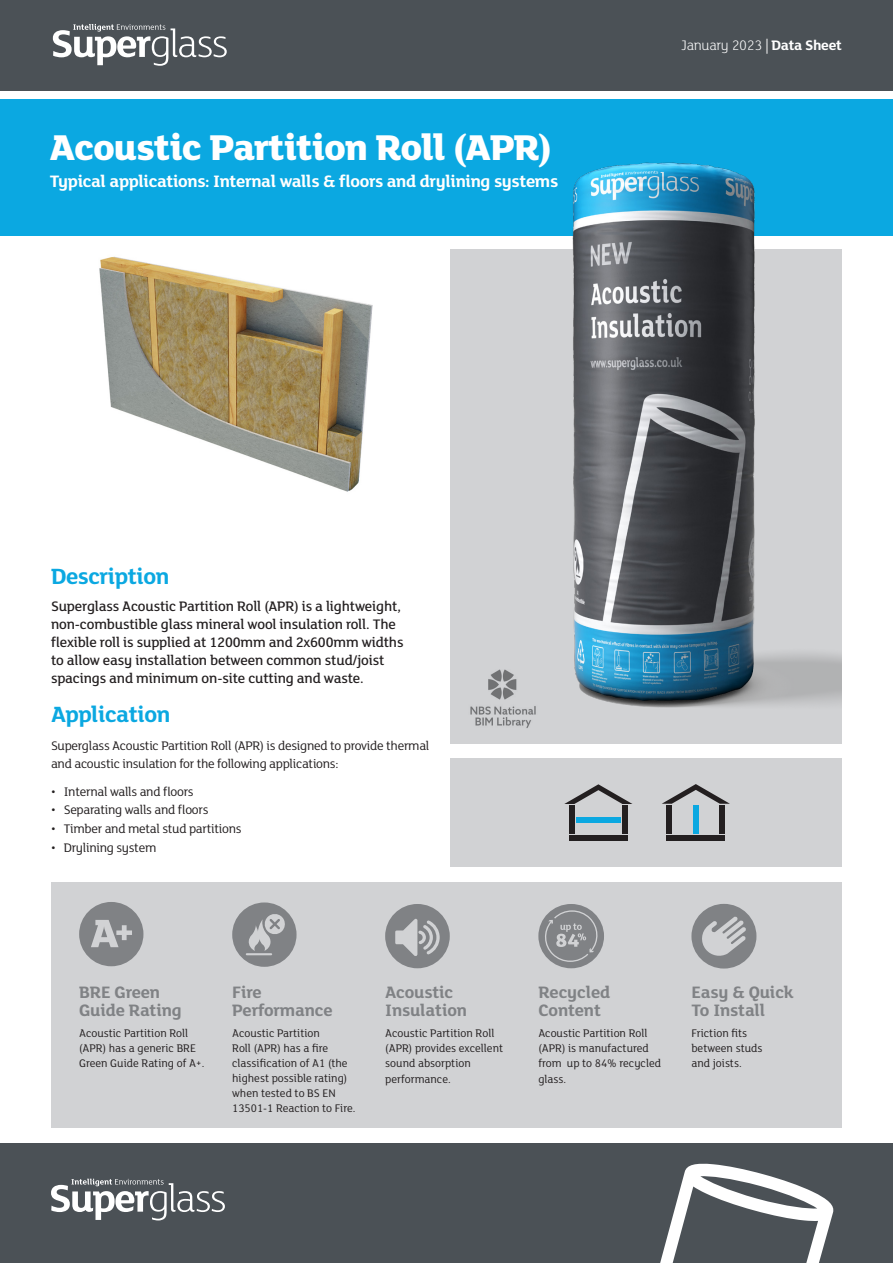
<style>
.page{position:relative;width:893px;height:1263px;background:#fff}
.page>*{position:absolute;margin:0;border:0;box-sizing:border-box;transform-origin:0 0}
.t1{font:800 39px "FS Lola";letter-spacing:-.02em;color:#fff}
.t2{font:700 24px "FS Lola";letter-spacing:-.02em;color:#0ba8e1}
.t3{font:700 18px/18px "FS Lola";letter-spacing:-.01em;color:#808285}
.t4{font:700 18px "FS Lola";letter-spacing:-.02em;color:#fff}
.t5{font:500 15px/18px "FS Lola";letter-spacing:-.01em;color:#231f20}
.t6{font:300 15px "FS Lola";letter-spacing:-.02em;color:#fff}
.t7{font:13.5px "FS Lola";letter-spacing:-.02em;color:#231f20}
.t8{font:12px/15px "FS Lola";color:#231f20}
.s1{font-weight:400}
.s2{font-weight:700}
</style>
<div class="page">
<div style="left:0;top:100px;width:893px;height:136px;background:#0ba8e1"></div>
<div style="left:0;top:0;width:893px;height:90px;background:#4b5156"></div>
<div style="left:0;top:1143px;width:893px;height:120px;background:#4b5156"></div>
<svg style="left:660px;top:1163px;width:174px;height:100px"></svg>
<div style="left:451px;top:758px;width:391px;height:108px;background:#d1d2d4"></div>
<div style="left:51px;top:883px;width:791px;height:245px;background:#d1d2d4"></div>
<div style="left:451px;top:249px;width:391px;height:495px;background:#d1d2d4"></div>
<svg style="left:662px;top:784px;width:68px;height:20px"></svg>
<div style="left:667px;top:805px;width:5px;height:29px;background:#231f20"></div>
<div style="left:693px;top:805px;width:5px;height:29px;background:#0ba8e1"></div>
<div style="left:667px;top:835px;width:58px;height:5px;background:#231f20"></div>
<div style="left:720px;top:805px;width:5px;height:29px;background:#231f20"></div>
<svg style="left:564px;top:784px;width:68px;height:20px"></svg>
<div style="left:569px;top:805px;width:5px;height:29px;background:#231f20"></div>
<div style="left:569px;top:835px;width:58px;height:5px;background:#231f20"></div>
<div style="left:576px;top:817px;width:45px;height:5px;background:#0ba8e1"></div>
<div style="left:622px;top:805px;width:5px;height:29px;background:#231f20"></div>
<svg style="left:538px;top:904px;width:66px;height:64px"></svg>
<svg style="left:232px;top:902px;width:65px;height:65px"></svg>
<svg style="left:79px;top:902px;width:64px;height:64px"></svg>
<svg style="left:691px;top:904px;width:65px;height:64px"></svg>
<img style="left:572px;top:162px;width:270px;height:546px">
<svg style="left:385px;top:904px;width:65px;height:64px"></svg>
<svg style="left:53px;top:24px;width:174px;height:42px"></svg>
<img style="left:99px;top:256px;width:274px;height:236px">
<svg style="left:51px;top:1178px;width:174px;height:42px"></svg>
<img style="left:470px;top:669px;width:66px;height:59px">
<p class="t1" style="left:50px;top:120px;width:503px">Acoustic Partition Roll (APR)</p>
<p class="t4" style="left:50px;top:169px;width:510px">Typical applications: Internal walls &amp; floors and drylining systems</p>
<p class="t6" style="left:681px;top:36px;width:162px">January 2023 <span class="s1">|</span> <span class="s2">Data Sheet</span></p>
<p class="t2" style="left:51px;top:560px;width:120px">Description</p>
<p class="t5" style="left:51px;top:596px;width:354px">Superglass Acoustic Partition Roll (APR) is a lightweight, non-combustible glass mineral wool insulation roll. The flexible roll is supplied at 1200mm and 2x600mm widths to allow easy installation between common stud/joist spacings and minimum on-site cutting and waste.</p>
<p class="t2" style="left:51px;top:698px;width:121px">Application</p>
<p class="t7" style="left:51px;top:736px;width:380px">Superglass Acoustic Partition Roll (APR) is designed to provide thermal</p>
<p class="t7" style="left:51px;top:755px;width:289px">and acoustic insulation for the following applications:</p>
<p class="t7" style="left:51px;top:782px;width:144px">• Internal walls and floors</p>
<p class="t7" style="left:51px;top:801px;width:159px">• Separating walls and floors</p>
<p class="t7" style="left:51px;top:820px;width:192px">• Timber and metal stud partitions</p>
<p class="t7" style="left:51px;top:838px;width:107px">• Drylining system</p>
<p class="t3" style="left:79px;top:982px;width:104px">BRE Green<br>Guide Rating</p>
<p class="t8" style="left:79px;top:1025px;width:127px">Acoustic Partition Roll (APR) has a generic BRE<br>Green Guide Rating of A+.</p>
<p class="t3" style="left:232px;top:982px;width:102px">Fire<br>Performance</p>
<p class="t8" style="left:232px;top:1025px;width:125px">Acoustic Partition<br>Roll (APR) has a fire classification of A1 (the highest possible rating) when tested to BS EN<br>13501-1 Reaction to Fire.</p>
<p class="t3" style="left:385px;top:982px;width:83px">Acoustic<br>Insulation</p>
<p class="t8" style="left:385px;top:1025px;width:119px">Acoustic Partition Roll (APR) provides excellent sound absorption performance.</p>
<p class="t3" style="left:538px;top:982px;width:73px">Recycled<br>Content</p>
<p class="t8" style="left:538px;top:1025px;width:124px">Acoustic Partition Roll (APR) is manufactured from up to 84% recycled glass.</p>
<p class="t3" style="left:691px;top:982px;width:104px">Easy &amp; Quick<br>To Install</p>
<p class="t8" style="left:691px;top:1025px;width:72px">Friction fits between studs and joists.</p>
</div>
